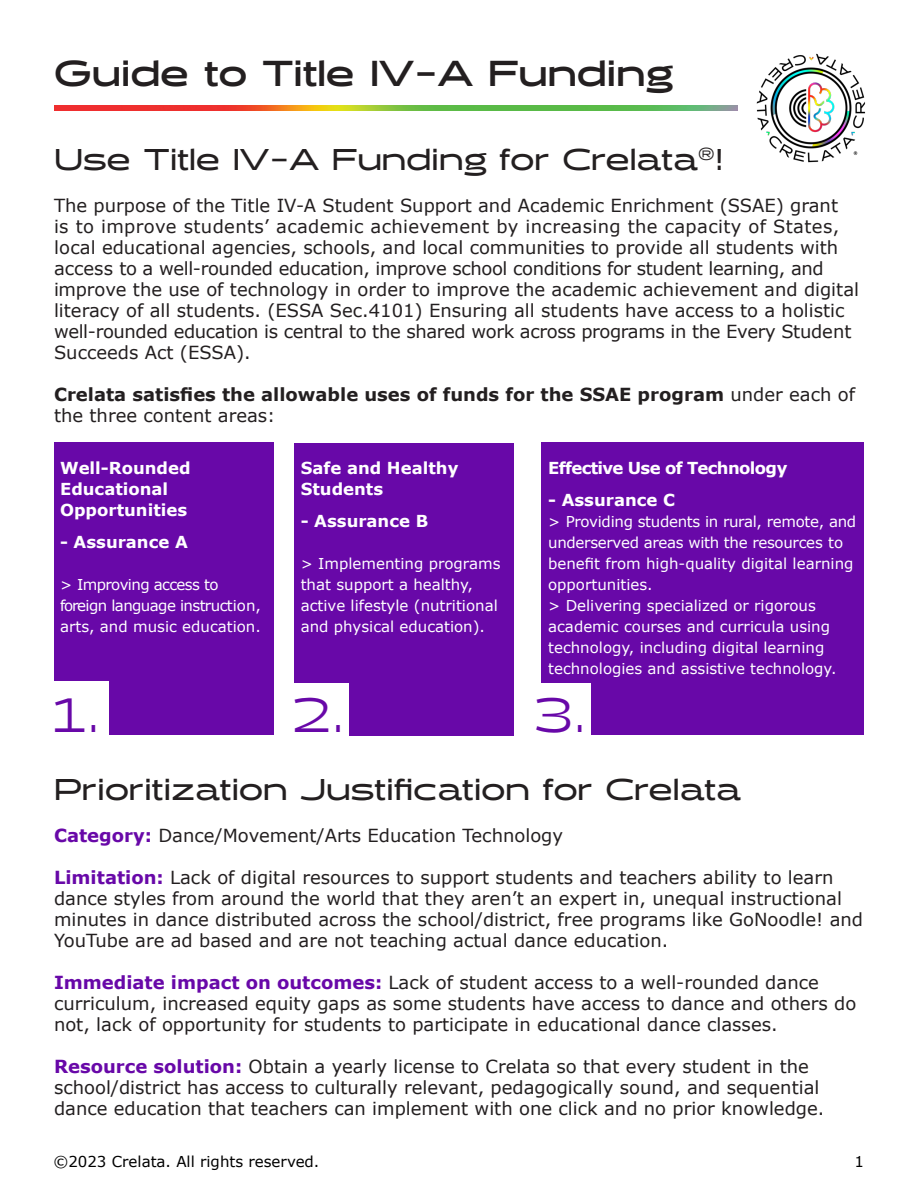
<style>
.page{position:relative;width:918px;height:1188px;background:#fff}
.page>*{position:absolute;margin:0;border:0;box-sizing:border-box;transform-origin:0 0}
.Number{font:48px "Halogen";color:#6808a8}
.t1{font:700 36px "Halogen";color:#231f20}
.t2{font:500 30px "Halogen";color:#231f20}
.t3{font:18px/21px "Verdana";color:#231f20}
.t4{font:700 18px/21px "Verdana";color:#231f20}
.t5{font:700 16.5px "Verdana";color:#fff}
.t6{font:700 16.5px "Verdana";letter-spacing:-.04em;color:#fff}
.t7{font:15px/21px "Verdana";color:#fff}
.t8{font:15px/21px "Verdana";letter-spacing:-.02em;color:#fff}
.t9{font:15px "Verdana";color:#000}
.t10{font:15px "Verdana";letter-spacing:-.04em;color:#fff}
.s1{font-weight:400}
.s2{font-weight:700;color:#6808a8}
</style>
<div class="page">
<img style="left:54px;top:105px;width:684px;height:6px">
<img style="left:756px;top:53px;width:110px;height:110px">
<div style="left:54px;top:442px;width:219px;height:293px;background:#6808a8"></div>
<div style="left:294px;top:443px;width:220px;height:292px;background:#6808a8"></div>
<div style="left:541px;top:442px;width:323px;height:293px;background:#6808a8"></div>
<div style="left:47px;top:681px;width:62px;height:61px;background:#fff"></div>
<div style="left:288px;top:684px;width:61px;height:61px;background:#fff"></div>
<div style="left:529px;top:684px;width:62px;height:61px;background:#fff"></div>
<p class="t1" style="left:54px;top:51px;width:621px">Guide to Title IV-A Funding</p>
<p class="t2" style="left:54px;top:141px;width:671px">Use Title IV-A Funding for Crelata<sup>®</sup>!</p>
<p class="t3" style="left:54px;top:195px;width:807px">The purpose of the Title IV-A Student Support and Academic Enrichment (SSAE) grant<br>is to improve students’ academic achievement by increasing the capacity of States, local educational agencies, schools, and local communities to provide all students with access to a well-rounded education, improve school conditions for student learning, and improve the use of technology in order to improve the academic achievement and digital literacy of all students. (ESSA Sec.4101) Ensuring all students have access to a holistic well-rounded education is central to the shared work across programs in the Every Student Succeeds Act (ESSA).</p>
<p class="t4" style="left:54px;top:384px;width:803px">Crelata satisfies the allowable uses of funds for the SSAE program <span class="s1">under each of the three content areas:</span></p>
<p class="t5" style="left:60px;top:457px;width:132px">Well-Rounded</p>
<p class="t5" style="left:60px;top:478px;width:110px">Educational</p>
<p class="t5" style="left:60px;top:499px;width:129px">Opportunities</p>
<p class="t5" style="left:60px;top:531px;width:129px">- Assurance A</p>
<p class="t10" style="left:60px;top:574px;width:160px">&gt; Improving access to</p>
<p class="t8" style="left:60px;top:595px;width:202px">foreign language instruction, arts, and music education.</p>
<p class="t5" style="left:301px;top:457px;width:159px">Safe and Healthy</p>
<p class="t5" style="left:301px;top:478px;width:84px">Students</p>
<p class="t5" style="left:301px;top:510px;width:129px">- Assurance B</p>
<p class="t7" style="left:301px;top:553px;width:201px">&gt; Implementing programs that support a healthy, active lifestyle (nutritional and physical education).</p>
<p class="t6" style="left:548px;top:457px;width:241px">Effective Use of Technology</p>
<p class="t5" style="left:548px;top:489px;width:128px">- Assurance C</p>
<p class="t8" style="left:548px;top:511px;width:310px">&gt; Providing students in rural, remote, and underserved areas with the resources to benefit from high-quality digital learning opportunities.</p>
<p class="t7" style="left:548px;top:595px;width:290px">&gt; Delivering specialized or rigorous academic courses and curricula using technology, including digital learning technologies and assistive technology.</p>
<p class="Number" style="left:53px;top:686px;width:48px">1.</p>
<p class="Number" style="left:292px;top:686px;width:54px">2.</p>
<p class="Number" style="left:534px;top:686px;width:54px">3.</p>
<p class="t2" style="left:54px;top:771px;width:689px">Prioritization Justification for Crelata</p>
<p class="t3" style="left:54px;top:825px;width:511px"><span class="s2">Category:</span> Dance/Movement/Arts Education Technology</p>
<p class="t3" style="left:54px;top:867px;width:811px"><span class="s2">Limitation:</span> Lack of digital resources to support students and teachers ability to learn dance styles from around the world that they aren’t an expert in, unequal instructional minutes in dance distributed across the school/district, free programs like GoNoodle! and YouTube are ad based and are not teaching actual dance education.</p>
<p class="t3" style="left:54px;top:972px;width:804px"><span class="s2">Immediate impact on outcomes:</span> Lack of student access to a well-rounded dance curriculum, increased equity gaps as some students have access to dance and others do not, lack of opportunity for students to participate in educational dance classes.</p>
<p class="t3" style="left:54px;top:1056px;width:772px"><span class="s2">Resource solution:</span> Obtain a yearly license to Crelata so that every student in the school/district has access to culturally relevant, pedagogically sound, and sequential dance education that teachers can implement with one click and no prior knowledge.</p>
<p class="t9" style="left:53px;top:1152px;width:268px">©2023 Crelata. All rights reserved.</p>
<p class="t9" style="left:854px;top:1152px;width:11px">1</p>
</div>
